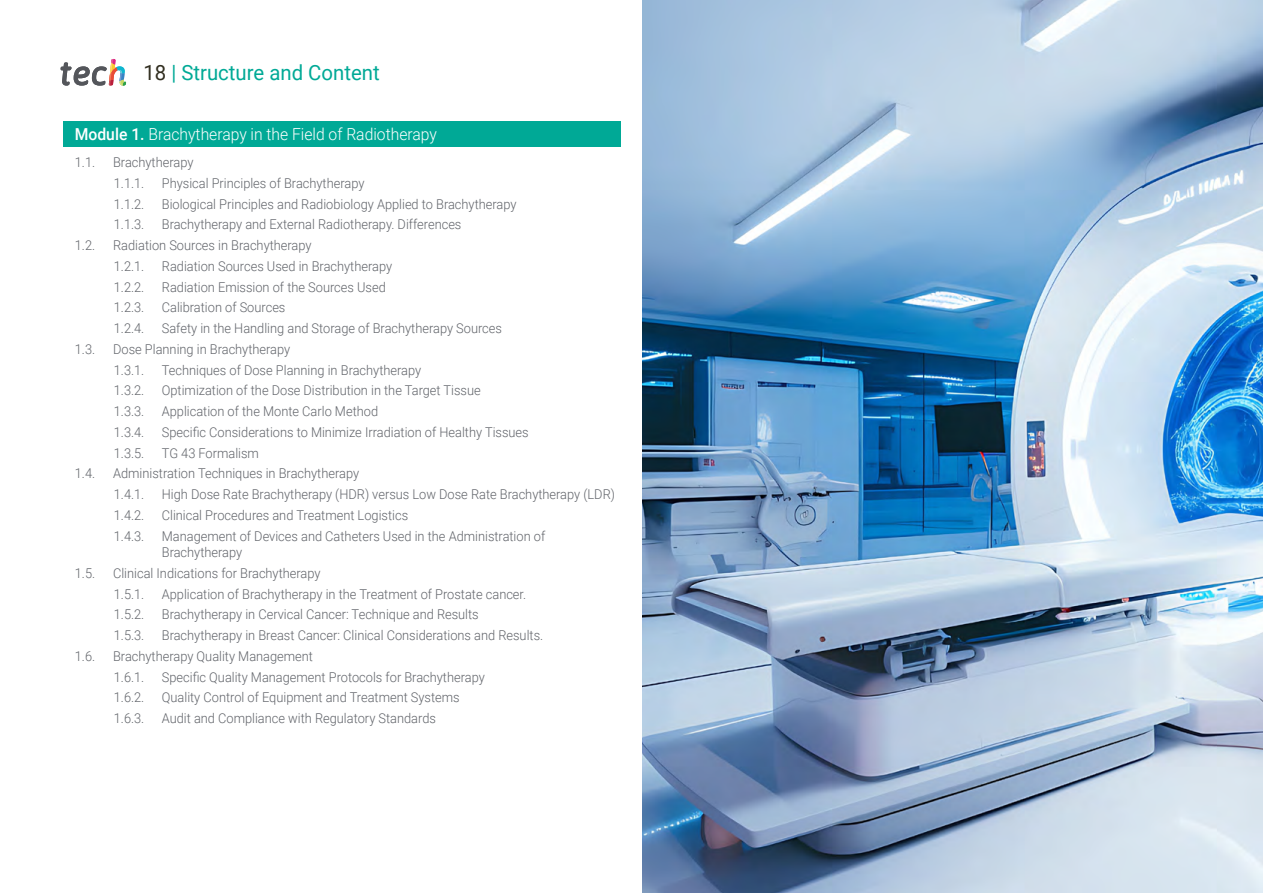
<style>
.page{position:relative;width:1263px;height:893px;background:#fff}
.page>*{position:absolute;margin:0;border:0;box-sizing:border-box;transform-origin:0 0}
.t1{font:21px "Roboto";color:#00a996}
.t2{font:300 16.5px "Roboto";color:#fff;scale:.95 1}
.t3{font:300 13.5px/20.7px "Roboto";color:#61646a;scale:.95 1}
.s1{color:#312e20}
.s2{font-weight:500}
</style>
<div class="page">
<img style="left:642px;top:0;width:621px;height:893px">
<div style="left:64px;top:121px;width:557px;height:25px;background:#00a996"></div>
<svg style="left:61px;top:59px;width:65px;height:27px"></svg>
<h1 class="t1" style="left:144px;top:57px;width:238px"><span class="s1">18</span> | Structure and Content</h1>
<p class="t2" style="left:75px;top:123px;width:383px"><span class="s2">Module 1.</span> Brachytherapy in the Field of Radiotherapy</p>
<p class="t3" style="left:75px;top:151px;width:23px">1.1.</p>
<p class="t3" style="left:113px;top:151px;width:86px">Brachytherapy<br>1.1.1.</p>
<p class="t3" style="left:162px;top:172px;width:215px">Physical Principles of Brachytherapy</p>
<p class="t3" style="left:114px;top:193px;width:34px">1.1.2.</p>
<p class="t3" style="left:162px;top:193px;width:375px">Biological Principles and Radiobiology Applied to Brachytherapy</p>
<p class="t3" style="left:114px;top:214px;width:34px">1.1.3.</p>
<p class="t3" style="left:162px;top:214px;width:317px">Brachytherapy and External Radiotherapy. Differences</p>
<p class="t3" style="left:75px;top:234px;width:23px">1.2.</p>
<p class="t3" style="left:113px;top:234px;width:210px">Radiation Sources in Brachytherapy<br>1.2.1.</p>
<p class="t3" style="left:162px;top:255px;width:244px">Radiation Sources Used in Brachytherapy</p>
<p class="t3" style="left:114px;top:276px;width:34px">1.2.2.</p>
<p class="t3" style="left:162px;top:276px;width:237px">Radiation Emission of the Sources Used</p>
<p class="t3" style="left:114px;top:297px;width:34px">1.2.3.</p>
<p class="t3" style="left:162px;top:297px;width:132px">Calibration of Sources</p>
<p class="t3" style="left:114px;top:317px;width:34px">1.2.4.</p>
<p class="t3" style="left:162px;top:317px;width:360px">Safety in the Handling and Storage of Brachytherapy Sources</p>
<p class="t3" style="left:75px;top:338px;width:23px">1.3.</p>
<p class="t3" style="left:113px;top:338px;width:188px">Dose Planning in Brachytherapy<br>1.3.1.</p>
<p class="t3" style="left:162px;top:359px;width:274px">Techniques of Dose Planning in Brachytherapy</p>
<p class="t3" style="left:114px;top:380px;width:34px">1.3.2.</p>
<p class="t3" style="left:162px;top:380px;width:337px">Optimization of the Dose Distribution in the Target Tissue</p>
<p class="t3" style="left:114px;top:400px;width:34px">1.3.3.</p>
<p class="t3" style="left:162px;top:400px;width:229px">Application of the Monte Carlo Method</p>
<p class="t3" style="left:114px;top:421px;width:34px">1.3.4.</p>
<p class="t3" style="left:162px;top:421px;width:388px">Specific Considerations to Minimize Irradiation of Healthy Tissues</p>
<p class="t3" style="left:114px;top:442px;width:34px">1.3.5.</p>
<p class="t3" style="left:162px;top:442px;width:104px">TG 43 Formalism</p>
<p class="t3" style="left:75px;top:463px;width:23px">1.4.</p>
<p class="t3" style="left:113px;top:463px;width:260px">Administration Techniques in Brachytherapy<br>1.4.1.</p>
<p class="t3" style="left:162px;top:483px;width:478px">High Dose Rate Brachytherapy (HDR) versus Low Dose Rate Brachytherapy (LDR)</p>
<p class="t3" style="left:114px;top:504px;width:34px">1.4.2.</p>
<p class="t3" style="left:162px;top:504px;width:261px">Clinical Procedures and Treatment Logistics</p>
<p class="t3" style="left:114px;top:525px;width:34px">1.4.3.</p>
<p class="t3" style="left:162px;top:527px;width:405px;line-height:16.5px">Management of Devices and Catheters Used in the Administration of<br>Brachytherapy</p>
<p class="t3" style="left:75px;top:562px;width:23px">1.5.</p>
<p class="t3" style="left:113px;top:562px;width:220px">Clinical Indications for Brachytherapy<br>1.5.1.</p>
<p class="t3" style="left:162px;top:583px;width:385px">Application of Brachytherapy in the Treatment of Prostate cancer.</p>
<p class="t3" style="left:114px;top:604px;width:34px">1.5.2.</p>
<p class="t3" style="left:162px;top:604px;width:335px">Brachytherapy in Cervical Cancer: Technique and Results</p>
<p class="t3" style="left:114px;top:624px;width:34px">1.5.3.</p>
<p class="t3" style="left:162px;top:624px;width:403px">Brachytherapy in Breast Cancer: Clinical Considerations and Results.</p>
<p class="t3" style="left:75px;top:645px;width:23px">1.6.</p>
<p class="t3" style="left:113px;top:645px;width:212px">Brachytherapy Quality Management<br>1.6.1.</p>
<p class="t3" style="left:162px;top:666px;width:341px">Specific Quality Management Protocols for Brachytherapy</p>
<p class="t3" style="left:114px;top:687px;width:34px">1.6.2.</p>
<p class="t3" style="left:162px;top:687px;width:315px">Quality Control of Equipment and Treatment Systems</p>
<p class="t3" style="left:114px;top:707px;width:34px">1.6.3.</p>
<p class="t3" style="left:162px;top:707px;width:290px">Audit and Compliance with Regulatory Standards</p>
</div>
